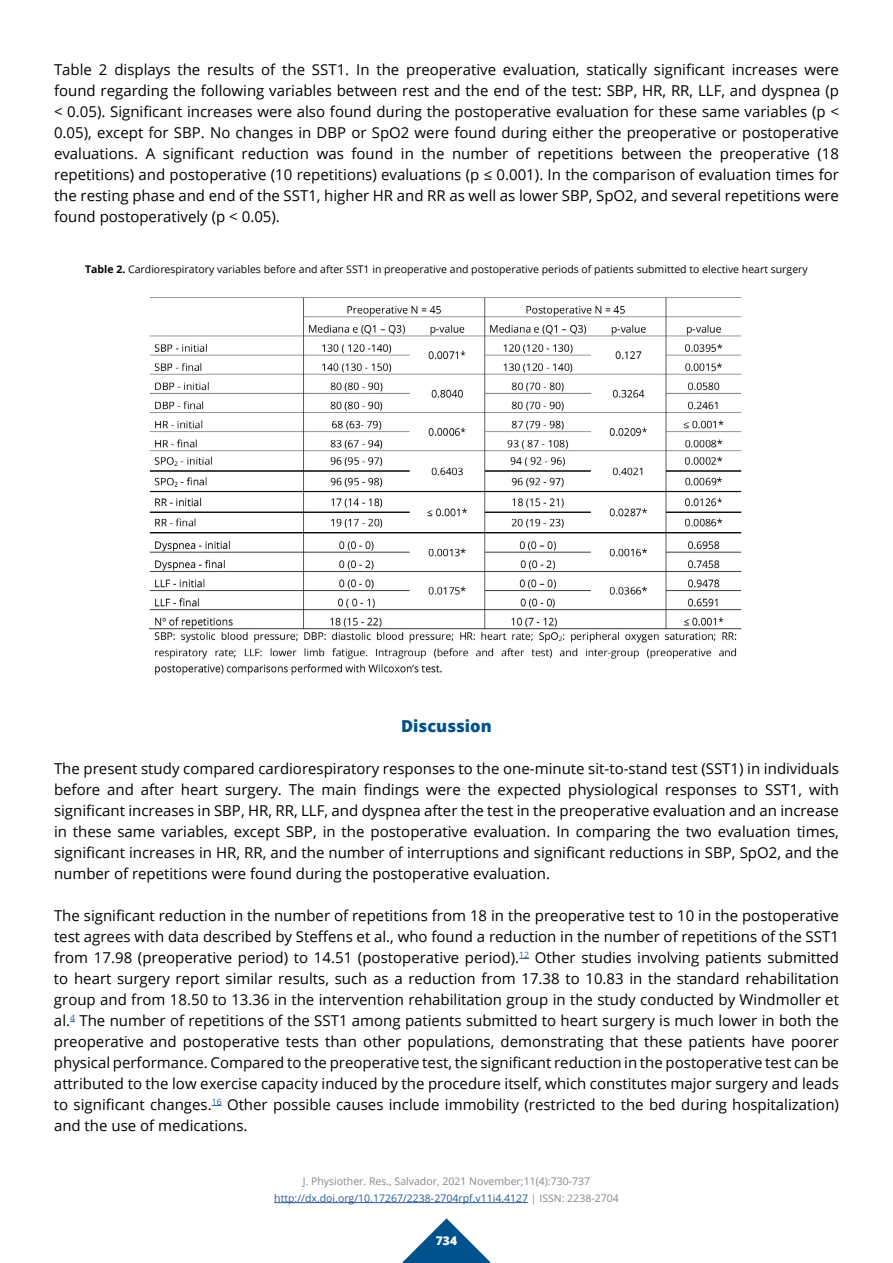
<style>
.page{position:relative;width:893px;height:1263px;background:#fff}
.page>*{position:absolute;margin:0;border:0;box-sizing:border-box;transform-origin:0 0}
.t1{font:800 16.5px "Open Sans";color:#00528d}
.t2{font:15px/21px "Open Sans";color:#000;text-align:justify}
.t3{font:800 12px "Open Sans";color:#fff}
.t4{font:10.5px "Open Sans";color:#000}
.t5{font:10.5px/16.5px "Open Sans";color:#878787;text-align:center}
.s1{font-weight:700}
.s2{color:#275b9b}
</style>
<div class="page">
<svg style="left:402px;top:1218px;width:89px;height:45px"></svg>
<hr style="left:274px;top:1202px;width:254px;height:1px;background:#275b9b">
<img style="left:148px;top:297px;width:594px;height:378px">
<p class="t2" style="left:54px;top:59px;width:786px">Table 2 displays the results of the SST1. In the preoperative evaluation, statically significant increases were found regarding the following variables between rest and the end of the test: SBP, HR, RR, LLF, and dyspnea (p &lt; 0.05). Significant increases were also found during the postoperative evaluation for these same variables (p &lt; 0.05), except for SBP. No changes in DBP or SpO2 were found during either the preoperative or postoperative evaluations. A significant reduction was found in the number of repetitions between the preoperative (18 repetitions) and postoperative (10 repetitions) evaluations (p ≤ 0.001). In the comparison of evaluation times for the resting phase and end of the SST1, higher HR and RR as well as lower SBP, SpO2, and several repetitions were found postoperatively (p &lt; 0.05).</p>
<p class="t4" style="left:85px;top:262px;width:724px"><span class="s1">Table 2.</span> Cardiorespiratory variables before and after SST1 in preoperative and postoperative periods of patients submitted to elective heart surgery</p>
<p class="t1" style="left:401px;top:713px;width:92px">Discussion</p>
<p class="t2" style="left:54px;top:757px;width:786px">The present study compared cardiorespiratory responses to the one-minute sit-to-stand test (SST1) in individuals before and after heart surgery. The main findings were the expected physiological responses to SST1, with significant increases in SBP, HR, RR, LLF, and dyspnea after the test in the preoperative evaluation and an increase in these same variables, except SBP, in the postoperative evaluation. In comparing the two evaluation times, significant increases in HR, RR, and the number of interruptions and significant reductions in SBP, SpO2, and the number of repetitions were found during the postoperative evaluation.</p>
<p class="t2" style="left:54px;top:904px;width:786px">The significant reduction in the number of repetitions from 18 in the preoperative test to 10 in the postoperative test agrees with data described by Steffens et al., who found a reduction in the number of repetitions of the SST1 from 17.98 (preoperative period) to 14.51 (postoperative period).<sup>12</sup> Other studies involving patients submitted to heart surgery report similar results, such as a reduction from 17.38 to 10.83 in the standard rehabilitation group and from 18.50 to 13.36 in the intervention rehabilitation group in the study conducted by Windmoller et al.<sup>4</sup> The number of repetitions of the SST1 among patients submitted to heart surgery is much lower in both the preoperative and postoperative tests than other populations, demonstrating that these patients have poorer physical performance. Compared to the preoperative test, the significant reduction in the postoperative test can be attributed to the low exercise capacity induced by the procedure itself, which constitutes major surgery and leads to significant changes.<sup>16</sup> Other possible causes include immobility (restricted to the bed during hospitalization) and the use of medications.</p>
<p class="t5" style="left:274px;top:1173px;width:346px">J. Physiother. Res., Salvador, 2021 November;11(4):730-737 <span class="s2">http://dx.doi.org/10.17267/2238-2704rpf.v11i4.4127</span> | ISSN: 2238-2704</p>
<p class="t3" style="left:436px;top:1232px;width:23px">734</p>
</div>
